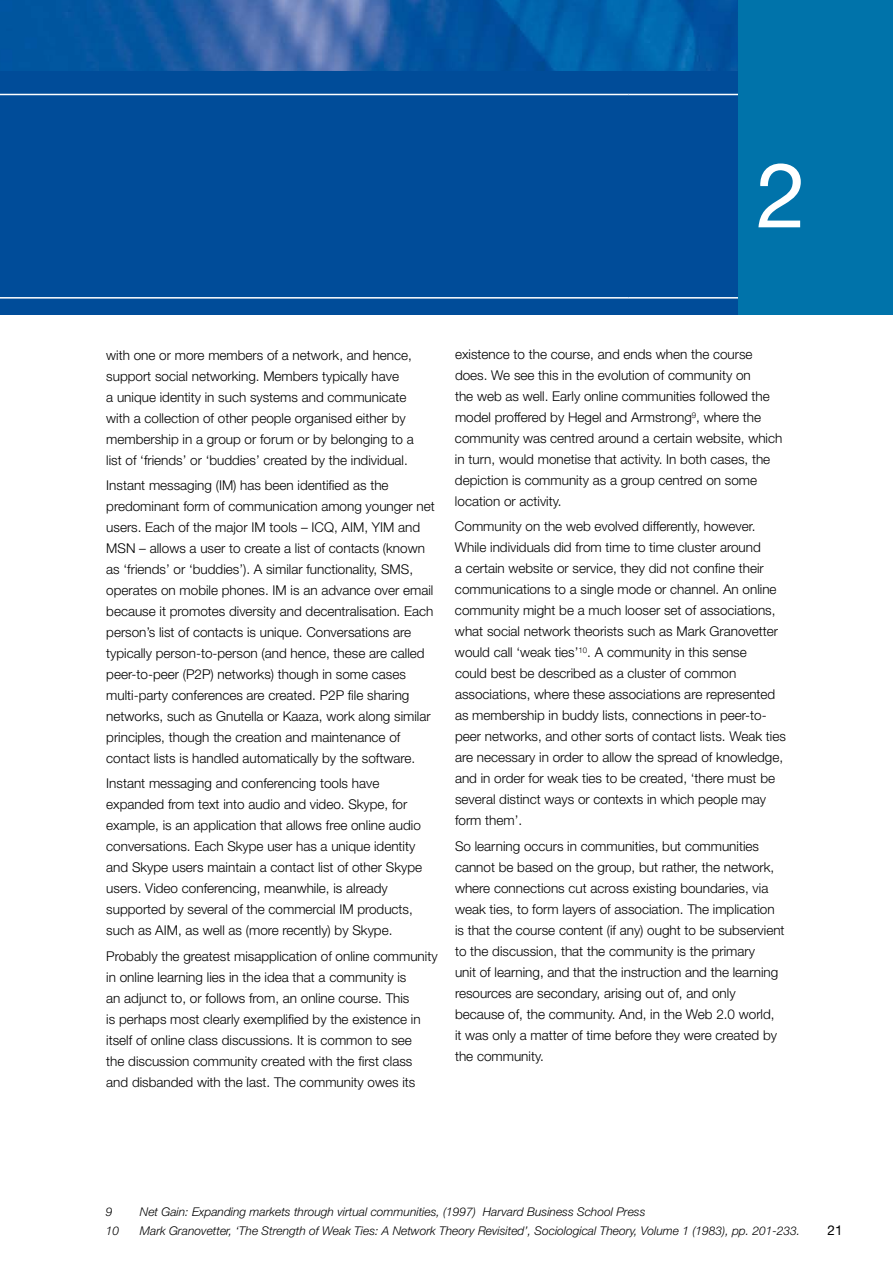
<style>
.page{position:relative;width:893px;height:1263px;background:#fff}
.page>*{position:absolute;margin:0;border:0;box-sizing:border-box;transform-origin:0 0}
.t1{font:90px "Helvetica Neue";color:#fff}
.t2{font:300 13.5px/21px "Helvetica Neue";color:#000}
.t3{font:13.5px "Helvetica Neue";color:#000}
.t4{font:italic 300 12px "Helvetica Neue";color:#000}
</style>
<div class="page">
<div style="left:0;top:71px;width:893px;height:244px;background:#004c99"></div>
<img style="left:0;top:0;width:738px;height:71px">
<hr style="left:0;top:297px;width:629px;height:2px;background:#fff">
<hr style="left:629px;top:94px;width:264px;height:1px;background:#fff">
<hr style="left:629px;top:297px;width:264px;height:2px;background:#fff">
<hr style="left:0;top:94px;width:629px;height:1px;background:#fff">
<div style="left:738px;top:0;width:155px;height:315px;background:#0073aa"></div>
<h1 class="t1" style="left:756px;top:142px;width:52px">2</h1>
<p class="t2" style="left:106px;top:344px;width:309px">with one or more members of a network, and hence, support social networking. Members typically have<br>a unique identity in such systems and communicate with a collection of other people organised either by membership in a group or forum or by belonging to a list of ‘friends’ or ‘buddies’ created by the individual.</p>
<p class="t2" style="left:106px;top:474px;width:330px">Instant messaging (IM) has been identified as the predominant form of communication among younger net users. Each of the major IM tools – ICQ, AIM, YIM and MSN – allows a user to create a list of contacts (known as ‘friends’ or ‘buddies’). A similar functionality, SMS, operates on mobile phones. IM is an advance over email because it promotes diversity and decentralisation. Each person’s list of contacts is unique. Conversations are typically person-to-person (and hence, these are called peer-to-peer (P2P) networks) though in some cases multi-party conferences are created. P2P file sharing networks, such as Gnutella or Kaaza, work along similar principles, though the creation and maintenance of contact lists is handled automatically by the software.</p>
<p class="t2" style="left:106px;top:773px;width:317px">Instant messaging and conferencing tools have expanded from text into audio and video. Skype, for example, is an application that allows free online audio conversations. Each Skype user has a unique identity and Skype users maintain a contact list of other Skype users. Video conferencing, meanwhile, is already supported by several of the commercial IM products, such as AIM, as well as (more recently) by Skype.</p>
<p class="t2" style="left:106px;top:945px;width:333px">Probably the greatest misapplication of online community in online learning lies in the idea that a community is<br>an adjunct to, or follows from, an online course. This<br>is perhaps most clearly exemplified by the existence in itself of online class discussions. It is common to see<br>the discussion community created with the first class and disbanded with the last. The community owes its</p>
<p class="t2" style="left:455px;top:344px;width:329px">existence to the course, and ends when the course does. We see this in the evolution of community on<br>the web as well. Early online communities followed the model proffered by Hegel and Armstrong<sup>9</sup>, where the community was centred around a certain website, which in turn, would monetise that activity. In both cases, the depiction is community as a group centred on some location or activity.</p>
<p class="t2" style="left:455px;top:516px;width:332px">Community on the web evolved differently, however.<br>While individuals did from time to time cluster around<br>a certain website or service, they did not confine their communications to a single mode or channel. An online community might be a much looser set of associations, what social network theorists such as Mark Granovetter would call ‘weak ties’<sup>10</sup>. A community in this sense<br>could best be described as a cluster of common associations, where these associations are represented as membership in buddy lists, connections in peer-to&shy;peer networks, and other sorts of contact lists. Weak ties are necessary in order to allow the spread of knowledge, and in order for weak ties to be created, ‘there must be several distinct ways or contexts in which people may form them’.</p>
<p class="t2" style="left:455px;top:835px;width:331px">So learning occurs in communities, but communities cannot be based on the group, but rather, the network, where connections cut across existing boundaries, via weak ties, to form layers of association. The implication is that the course content (if any) ought to be subservient to the discussion, that the community is the primary<br>unit of learning, and that the instruction and the learning resources are secondary, arising out of, and only because of, the community. And, in the Web 2.0 world,<br>it was only a matter of time before they were created by the community.</p>
<p class="t4" style="left:106px;top:1204px;width:8px">9</p>
<p class="t4" style="left:140px;top:1204px;width:507px">Net Gain: Expanding markets through virtual communities, (1997) Harvard Business School Press</p>
<p class="t4" style="left:106px;top:1223px;width:15px">10</p>
<p class="t4" style="left:140px;top:1223px;width:662px">Mark Granovetter, ‘The Strength of Weak Ties: A Network Theory Revisited’, Sociological Theory, Volume 1 (1983), pp. 201-233.</p>
<p class="t3" style="left:828px;top:1222px;width:17px">21</p>
</div>
